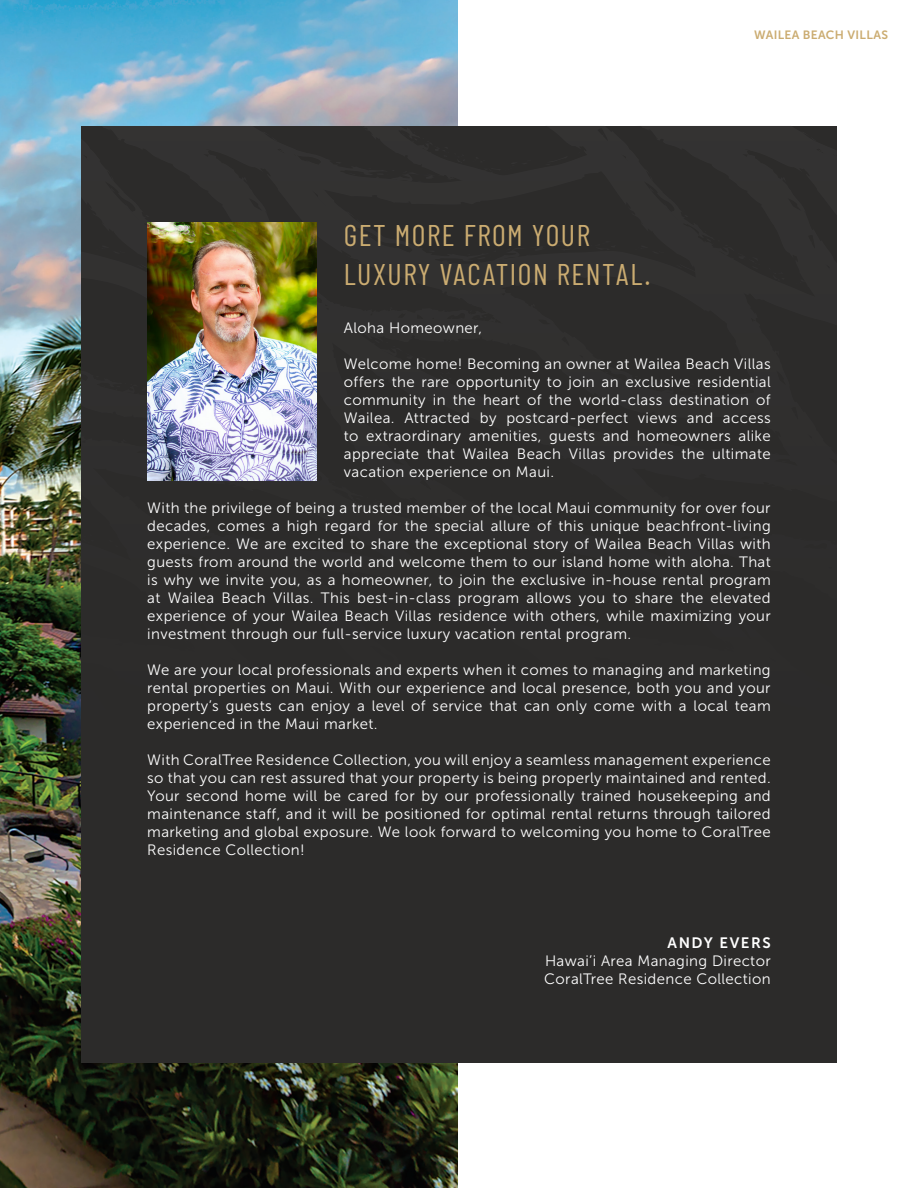
<style>
.page{position:relative;width:918px;height:1188px;background:#fff}
.page>*{position:absolute;margin:0;border:0;box-sizing:border-box;transform-origin:0 0}
.t1{font:30px "Barlow Condensed";letter-spacing:.05em;color:#cbac71}
.t2{font:15px/18px "Museo Sans 300";letter-spacing:.025em;color:#fff;text-align:justify}
.t3{font:15px "Museo Sans 700";letter-spacing:.1em;color:#fff}
.t4{font:12px "Museo Sans 700";letter-spacing:.025em;color:#cbac71}
</style>
<div class="page">
<img style="left:0;top:0;width:457px;height:1188px">
<div style="left:81px;top:126px;width:756px;height:936px;background:#2c2b2a"></div>
<img style="left:147px;top:223px;width:170px;height:257px">
<p class="t4" style="left:754px;top:28px;width:135px">WAILEA BEACH VILLAS</p>
<p class="t1" style="left:344px;top:217px;width:248px">GET MORE FROM YOUR</p>
<p class="t1" style="left:344px;top:256px;width:308px">LUXURY VACATION RENTAL.</p>
<p class="t2" style="left:344px;top:319px;width:140px">Aloha Homeowner,</p>
<p class="t2" style="left:344px;top:355px;width:428px">Welcome home! Becoming an owner at Wailea Beach Villas offers the rare opportunity to join an exclusive residential community in the heart of the world-class destination of Wailea. Attracted by postcard-perfect views and access to extraordinary amenities, guests and homeowners alike appreciate that Wailea Beach Villas provides the ultimate vacation experience on Maui.</p>
<p class="t2" style="left:147px;top:499px;width:625px">With the privilege of being a trusted member of the local Maui community for over four decades, comes a high regard for the special allure of this unique beachfront-living experience. We are excited to share the exceptional story of Wailea Beach Villas with guests from around the world and welcome them to our island home with aloha. That is why we invite you, as a homeowner, to join the exclusive in-house rental program at Wailea Beach Villas. This best-in-class program allows you to share the elevated experience of your Wailea Beach Villas residence with others, while maximizing your investment through our full-service luxury vacation rental program.</p>
<p class="t2" style="left:147px;top:661px;width:625px">We are your local professionals and experts when it comes to managing and marketing rental properties on Maui. With our experience and local presence, both you and your property’s guests can enjoy a level of service that can only come with a local team experienced in the Maui market.</p>
<p class="t2" style="left:147px;top:751px;width:625px">With CoralTree Residence Collection, you will enjoy a seamless management experience so that you can rest assured that your property is being properly maintained and rented.<br>Your second home will be cared for by our professionally trained housekeeping and maintenance staff, and it will be positioned for optimal rental returns through tailored marketing and global exposure. We look forward to welcoming you home to CoralTree Residence Collection!</p>
<p class="t3" style="left:668px;top:934px;width:105px">ANDY EVERS</p>
<p class="t2" style="left:545px;top:952px;width:227px">Hawai’i Area Managing Director</p>
<p class="t2" style="left:544px;top:970px;width:228px">CoralTree Residence Collection</p>
</div>
